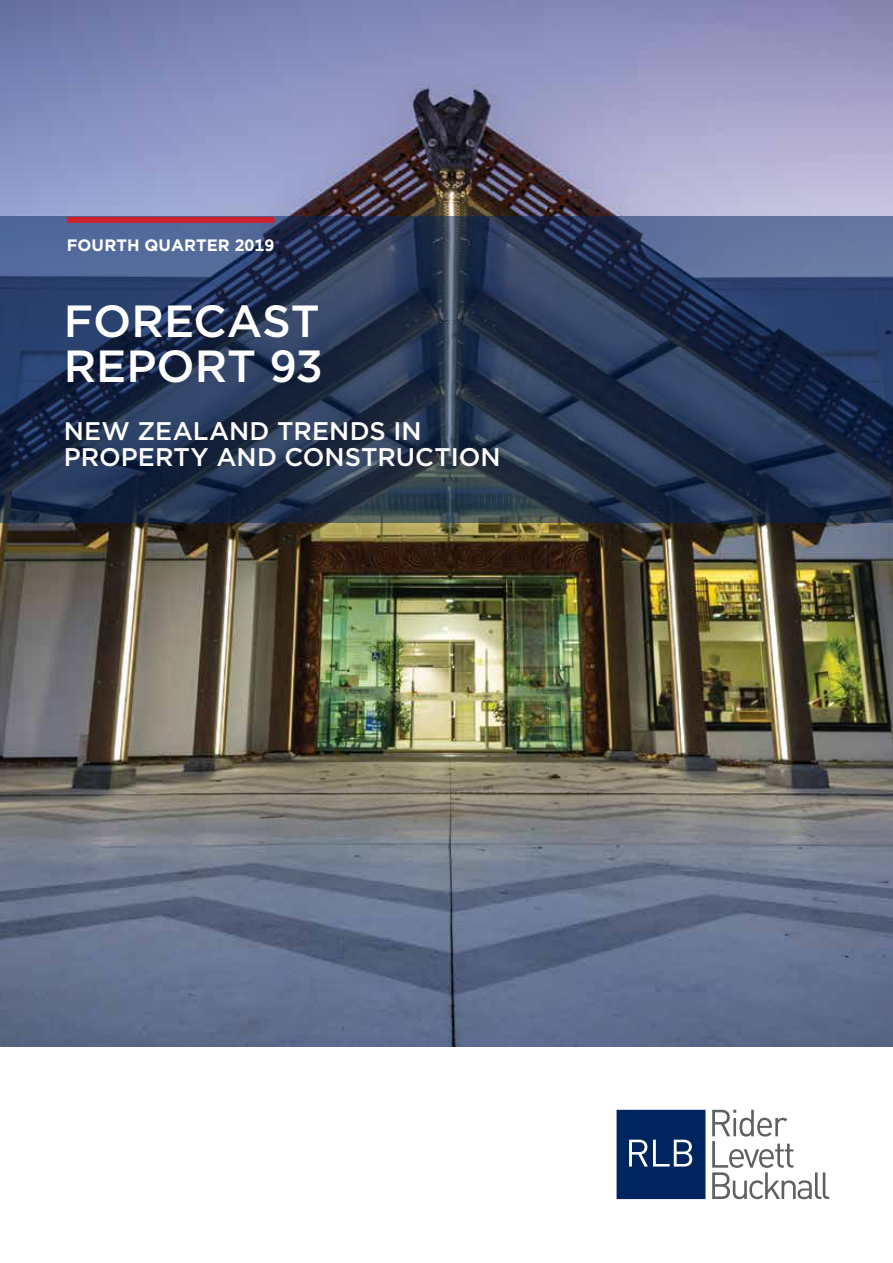
<style>
.page{position:relative;width:893px;height:1263px;background:#fff}
.page>*{position:absolute;margin:0;border:0;box-sizing:border-box;transform-origin:0 0}
.t1{font:500 45px/45px "Gotham";color:#fff}
.t2{font:500 25.5px/25.5px "Gotham";letter-spacing:.005em;color:#fff}
.t3{font:700 16.5px "Gotham";color:#fff}
</style>
<div class="page">
<img style="left:0;top:0;width:893px;height:1046px">
<svg style="left:0;top:217px;width:893px;height:306px;background:#293959"></svg>
<svg style="left:712px;top:1110px;width:117px;height:89px"></svg>
<svg style="left:617px;top:1110px;width:88px;height:89px;background:#123368"></svg>
<div style="left:67px;top:217px;width:207px;height:6px;background:#cf202e"></div>
<p class="t3" style="left:67px;top:238px;width:209px">FOURTH QUaRTeR 2019</p>
<h1 class="t1" style="left:64px;top:301px;width:261px">FORECAST<br>REPORT 93</h1>
<p class="t2" style="left:64px;top:420px;width:438px">NEW ZEALAND TRENDS IN<br>PROPERTY AND CONSTRUCTION</p>
</div>
